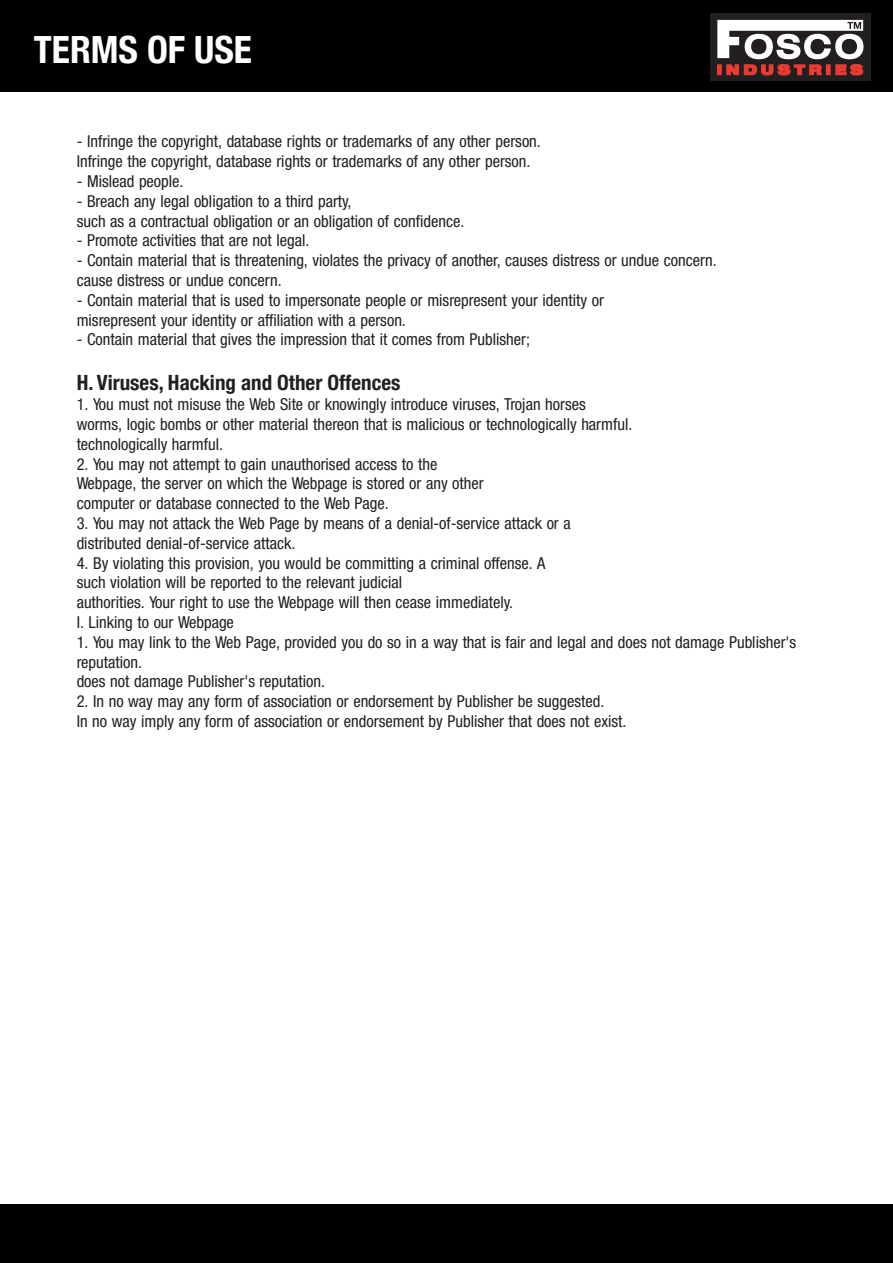
<style>
.page{position:relative;width:893px;height:1263px;background:#fff}
.page>*{position:absolute;margin:0;border:0;box-sizing:border-box;transform-origin:0 0}
.t1{font:700 condensed 37.5px "Helvetica Neue";color:#fff}
.t2{font:700 condensed 21px "Helvetica Neue";color:#231f20}
.t3{font:16.5px/19.8px "Helvetica Neue LT 57 Cn";color:#231f20}
</style>
<div class="page">
<div style="left:0;top:1204px;width:893px;height:59px;background:#000001"></div>
<div style="left:0;top:0;width:893px;height:91px;background:#000001"></div>
<div style="left:710px;top:13px;width:160px;height:68px;background:#231f20"></div>
<svg style="left:717px;top:20px;width:147px;height:56px"></svg>
<h1 class="t1" style="left:34px;top:27px;width:219px">TERMS OF USE</h1>
<p class="t3" style="left:77px;top:131px;width:466px">- Infringe the copyright, database rights or trademarks of any other person.<br>Infringe the copyright, database rights or trademarks of any other person.</p>
<p class="t3" style="left:77px;top:171px;width:108px">- Mislead people.</p>
<p class="t3" style="left:77px;top:191px;width:389px">- Breach any legal obligation to a third party,<br>such as a contractual obligation or an obligation of confidence.</p>
<p class="t3" style="left:77px;top:230px;width:234px">- Promote activities that are not legal.</p>
<p class="t3" style="left:77px;top:250px;width:642px">- Contain material that is threatening, violates the privacy of another, causes distress or undue concern. cause distress or undue concern.</p>
<p class="t3" style="left:77px;top:290px;width:529px">- Contain material that is used to impersonate people or misrepresent your identity or misrepresent your identity or affiliation with a person.</p>
<p class="t3" style="left:77px;top:329px;width:455px">- Contain material that gives the impression that it comes from Publisher;</p>
<p class="t2" style="left:77px;top:370px;width:325px">H. Viruses, Hacking and Other Offences</p>
<p class="t3" style="left:77px;top:394px;width:557px">1. You must not misuse the Web Site or knowingly introduce viruses, Trojan horses worms, logic bombs or other material thereon that is malicious or technologically harmful. technologically harmful.</p>
<p class="t3" style="left:77px;top:454px;width:409px">2. You may not attempt to gain unauthorised access to the<br>Webpage, the server on which the Webpage is stored or any other computer or database connected to the Web Page.</p>
<p class="t3" style="left:77px;top:513px;width:496px">3. You may not attack the Web Page by means of a denial-of-service attack or a distributed denial-of-service attack.</p>
<p class="t3" style="left:77px;top:553px;width:470px">4. By violating this provision, you would be committing a criminal offense. A such violation will be reported to the relevant judicial<br>authorities. Your right to use the Webpage will then cease immediately.<br>I. Linking to our Webpage</p>
<p class="t3" style="left:77px;top:632px;width:721px">1. You may link to the Web Page, provided you do so in a way that is fair and legal and does not damage Publisher's reputation.<br>does not damage Publisher's reputation.</p>
<p class="t3" style="left:77px;top:691px;width:551px">2. In no way may any form of association or endorsement by Publisher be suggested.<br>In no way imply any form of association or endorsement by Publisher that does not exist.</p>
</div>
